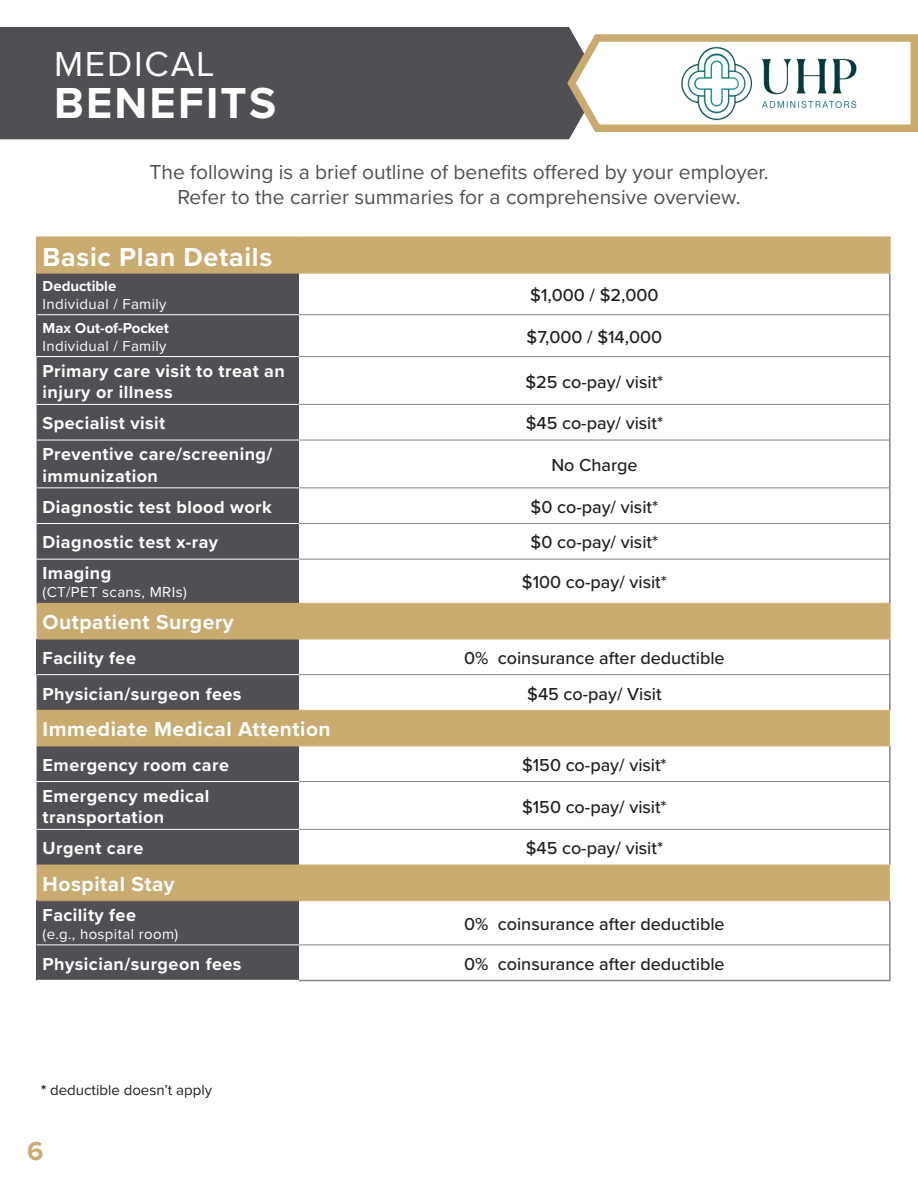
<style>
.page{position:relative;width:918px;height:1188px;background:#fff}
.page>*{position:absolute;margin:0;border:0;box-sizing:border-box;transform-origin:0 0}
.t1{font:700 45px "Proxima Nova";letter-spacing:.05em;color:#fff}
.t2{font:36px "Proxima Nova";letter-spacing:.05em;color:#fff}
.main_header_paragraph{font:700 27px "Proxima Nova";letter-spacing:.025em;color:#fff}
.t3{font:700 27px "Proxima Nova";color:#ccab71}
.main_header_paragraph-2{font:21px/25.2px "Proxima Nova";color:#504f54;text-align:center}
.main_header_paragraph-3{font:700 21px "Proxima Nova";letter-spacing:.025em;color:#fff}
.main_header_paragraph-4{font:500 18px "Proxima Nova";color:#231f20}
.main_header_paragraph-5{font:700 18px/21.6px "Proxima Nova";letter-spacing:.025em;color:#fff}
.main_header_paragraph-6{font:15px/18px "Proxima Nova";letter-spacing:.025em;color:#fff}
.main_header_paragraph-7{font:15px "Proxima Nova";color:#231f20}
.s1{font-weight:700}
.s2{font-weight:700;color:#fff}
</style>
<div class="page">
<div style="left:0;top:27px;width:571px;height:112px;background:#504f54"></div>
<svg style="left:563px;top:28px;width:355px;height:108px"></svg>
<div style="left:37px;top:238px;width:852px;height:662px;background:#c9ab6f"></div>
<div style="left:37px;top:274px;width:262px;height:82px;background:#514f54"></div>
<svg style="left:299px;top:274px;width:590px;height:82px"></svg>
<div style="left:37px;top:357px;width:262px;height:246px;background:#514f54"></div>
<svg style="left:299px;top:357px;width:591px;height:623px"></svg>
<div style="left:37px;top:639px;width:262px;height:36px;background:#514f54"></div>
<svg style="left:37px;top:675px;width:262px;height:190px;background:#686059"></svg>
<div style="left:37px;top:901px;width:262px;height:44px;background:#514f54"></div>
<div style="left:37px;top:945px;width:262px;height:36px;background:#514f54"></div>
<hr style="left:37px;top:980px;width:262px;height:1px;background:#fff">
<hr style="left:299px;top:980px;width:592px;height:1px;background:#858484">
<hr style="left:37px;top:314px;width:262px;height:1px;background:#fff">
<hr style="left:36px;top:356px;width:263px;height:1px;background:#fff">
<hr style="left:37px;top:404px;width:262px;height:1px;background:#fff">
<hr style="left:37px;top:440px;width:262px;height:1px;background:#fff">
<hr style="left:37px;top:487px;width:262px;height:1px;background:#fff">
<hr style="left:37px;top:523px;width:262px;height:1px;background:#fff">
<hr style="left:37px;top:559px;width:262px;height:1px;background:#fff">
<hr style="left:37px;top:674px;width:262px;height:1px;background:#fff">
<hr style="left:37px;top:781px;width:262px;height:1px;background:#fff">
<hr style="left:37px;top:829px;width:262px;height:1px;background:#fff">
<hr style="left:37px;top:945px;width:262px;height:1px;background:#fff">
<hr style="left:299px;top:314px;width:590px;height:1px;background:#858484">
<hr style="left:299px;top:356px;width:592px;height:1px;background:#858484">
<hr style="left:299px;top:404px;width:590px;height:1px;background:#858484">
<hr style="left:299px;top:440px;width:590px;height:1px;background:#858484">
<hr style="left:299px;top:487px;width:592px;height:1px;background:#858484">
<hr style="left:299px;top:523px;width:590px;height:1px;background:#858484">
<hr style="left:299px;top:559px;width:590px;height:1px;background:#858484">
<hr style="left:299px;top:674px;width:592px;height:1px;background:#858484">
<hr style="left:299px;top:781px;width:592px;height:1px;background:#858484">
<hr style="left:299px;top:829px;width:592px;height:1px;background:#858484">
<hr style="left:299px;top:945px;width:592px;height:1px;background:#858484">
<hr style="left:889px;top:274px;width:2px;height:41px;background:#858484">
<hr style="left:889px;top:315px;width:2px;height:41px;background:#858484">
<hr style="left:889px;top:357px;width:2px;height:47px;background:#858484">
<hr style="left:889px;top:404px;width:2px;height:36px;background:#858484">
<hr style="left:889px;top:440px;width:2px;height:47px;background:#858484">
<hr style="left:889px;top:488px;width:2px;height:36px;background:#858484">
<hr style="left:889px;top:524px;width:2px;height:35px;background:#858484">
<hr style="left:889px;top:559px;width:2px;height:44px;background:#858484">
<hr style="left:889px;top:639px;width:2px;height:35px;background:#858484">
<hr style="left:889px;top:675px;width:2px;height:35px;background:#858484">
<hr style="left:889px;top:746px;width:2px;height:35px;background:#858484">
<hr style="left:889px;top:782px;width:2px;height:47px;background:#858484">
<hr style="left:889px;top:830px;width:2px;height:35px;background:#858484">
<hr style="left:889px;top:901px;width:2px;height:44px;background:#858484">
<hr style="left:889px;top:945px;width:2px;height:35px;background:#858484">
<hr style="left:37px;top:603px;width:262px;height:1px;background:#ccab6f">
<hr style="left:299px;top:603px;width:592px;height:1px;background:#ccab6f">
<hr style="left:37px;top:639px;width:262px;height:1px;background:#ccab6f">
<hr style="left:299px;top:639px;width:592px;height:1px;background:#ccab6f">
<hr style="left:889px;top:604px;width:2px;height:35px;background:#ccab6f">
<hr style="left:37px;top:710px;width:262px;height:1px;background:#ccab6f">
<hr style="left:299px;top:710px;width:592px;height:1px;background:#ccab6f">
<hr style="left:37px;top:746px;width:262px;height:1px;background:#ccab6f">
<hr style="left:299px;top:746px;width:592px;height:1px;background:#ccab6f">
<hr style="left:37px;top:865px;width:262px;height:1px;background:#ccab6f">
<hr style="left:299px;top:865px;width:592px;height:1px;background:#ccab6f">
<hr style="left:37px;top:900px;width:262px;height:1px;background:#ccab6f">
<hr style="left:299px;top:900px;width:592px;height:1px;background:#ccab6f">
<hr style="left:36px;top:236px;width:263px;height:2px;background:#c9ab6f">
<hr style="left:36px;top:238px;width:1px;height:34px;background:#c9ab6f">
<hr style="left:299px;top:236px;width:592px;height:2px;background:#c9ab6f">
<hr style="left:889px;top:238px;width:2px;height:34px;background:#c9ab6f">
<hr style="left:36px;top:272px;width:263px;height:2px;background:#c9ab6f">
<hr style="left:299px;top:272px;width:592px;height:2px;background:#c9ab6f">
<hr style="left:36px;top:274px;width:1px;height:41px;background:#504f54">
<hr style="left:36px;top:315px;width:1px;height:41px;background:#504f54">
<img style="left:676px;top:46px;width:187px;height:74px">
<p class="t2" style="left:54px;top:38px;width:162px">MEDICAL</p>
<p class="t1" style="left:54px;top:70px;width:224px">BENEFITS</p>
<p class="main_header_paragraph-2" style="left:149px;top:158px;width:621px">The following is a brief outline of benefits offered by your employer.<br>Refer to the carrier summaries for a comprehensive overview.</p>
<p class="main_header_paragraph" style="left:43px;top:237px;width:231px">Basic Plan Details</p>
<p class="main_header_paragraph-6" style="left:43px;top:276px;width:126px"><span class="s1">Deductible<br></span>Individual / Family</p>
<p class="main_header_paragraph-4" style="left:530px;top:281px;width:130px">$1,000 / $2,000</p>
<p class="main_header_paragraph-6" style="left:43px;top:318px;width:128px"><span class="s1">Max Out-of-Pocket<br></span>Individual / Family</p>
<p class="main_header_paragraph-4" style="left:527px;top:323px;width:137px">$7,000 / $14,000</p>
<p class="main_header_paragraph-5" style="left:43px;top:360px;width:244px">Primary care visit to treat an injury or illness</p>
<p class="main_header_paragraph-4" style="left:525px;top:368px;width:139px">$25 co-pay/ visit*</p>
<p class="main_header_paragraph-5" style="left:43px;top:412px;width:124px">Specialist visit</p>
<p class="main_header_paragraph-4" style="left:526px;top:410px;width:139px">$45 co-pay/ visit*</p>
<p class="main_header_paragraph-5" style="left:43px;top:443px;width:231px">Preventive care/screening/ immunization</p>
<p class="main_header_paragraph-4" style="left:551px;top:452px;width:88px">No Charge</p>
<p class="main_header_paragraph-5" style="left:43px;top:496px;width:231px">Diagnostic test blood work</p>
<p class="main_header_paragraph-4" style="left:531px;top:493px;width:129px">$0 co-pay/ visit*</p>
<p class="main_header_paragraph-5" style="left:43px;top:531px;width:177px">Diagnostic test x-ray</p>
<p class="main_header_paragraph-4" style="left:531px;top:529px;width:129px">$0 co-pay/ visit*</p>
<p class="main_header_paragraph-5" style="left:43px;top:562px;width:70px">Imaging</p>
<p class="main_header_paragraph-6" style="left:43px;top:583px;width:146px">(CT/PET scans, MRIs)</p>
<p class="main_header_paragraph-4" style="left:522px;top:569px;width:147px">$100 co-pay/ visit*</p>
<p class="main_header_paragraph-3" style="left:43px;top:607px;width:193px">Outpatient Surgery</p>
<p class="main_header_paragraph-5" style="left:43px;top:647px;width:95px">Facility fee</p>
<p class="main_header_paragraph-4" style="left:464px;top:645px;width:262px">0% coinsurance after deductible</p>
<p class="main_header_paragraph-5" style="left:43px;top:682px;width:200px">Physician/surgeon fees</p>
<p class="main_header_paragraph-4" style="left:527px;top:680px;width:136px">$45 co-pay/ Visit</p>
<p class="main_header_paragraph-3" style="left:43px;top:714px;width:290px">Immediate Medical Attention</p>
<p class="main_header_paragraph-5" style="left:43px;top:754px;width:188px">Emergency room care</p>
<p class="main_header_paragraph-4" style="left:522px;top:751px;width:146px">$150 co-pay/ visit*</p>
<p class="main_header_paragraph-5" style="left:43px;top:785px;width:168px">Emergency medical transportation</p>
<p class="main_header_paragraph-4" style="left:522px;top:793px;width:146px">$150 co-pay/ visit*</p>
<p class="main_header_paragraph-5" style="left:43px;top:837px;width:102px">Urgent care</p>
<p class="main_header_paragraph-4" style="left:526px;top:835px;width:139px">$45 co-pay/ visit*</p>
<p class="main_header_paragraph-3" style="left:43px;top:868px;width:134px">Hospital Stay</p>
<p class="main_header_paragraph-5" style="left:43px;top:904px;width:95px">Facility fee</p>
<p class="main_header_paragraph-6" style="left:43px;top:924px;width:137px">(e.g., hospital room)</p>
<p class="main_header_paragraph-4" style="left:464px;top:910px;width:262px">0% coinsurance after deductible</p>
<p class="main_header_paragraph-5" style="left:43px;top:953px;width:200px">Physician/surgeon fees</p>
<p class="main_header_paragraph-4" style="left:464px;top:950px;width:262px">0% coinsurance after deductible</p>
<p class="main_header_paragraph-7" style="left:36px;top:1079px;width:178px"><span class="s2">*</span><span class="s1">*</span> deductible doesn’t apply</p>
<h3 class="t3" style="left:27px;top:1131px;width:18px">6</h3>
</div>
